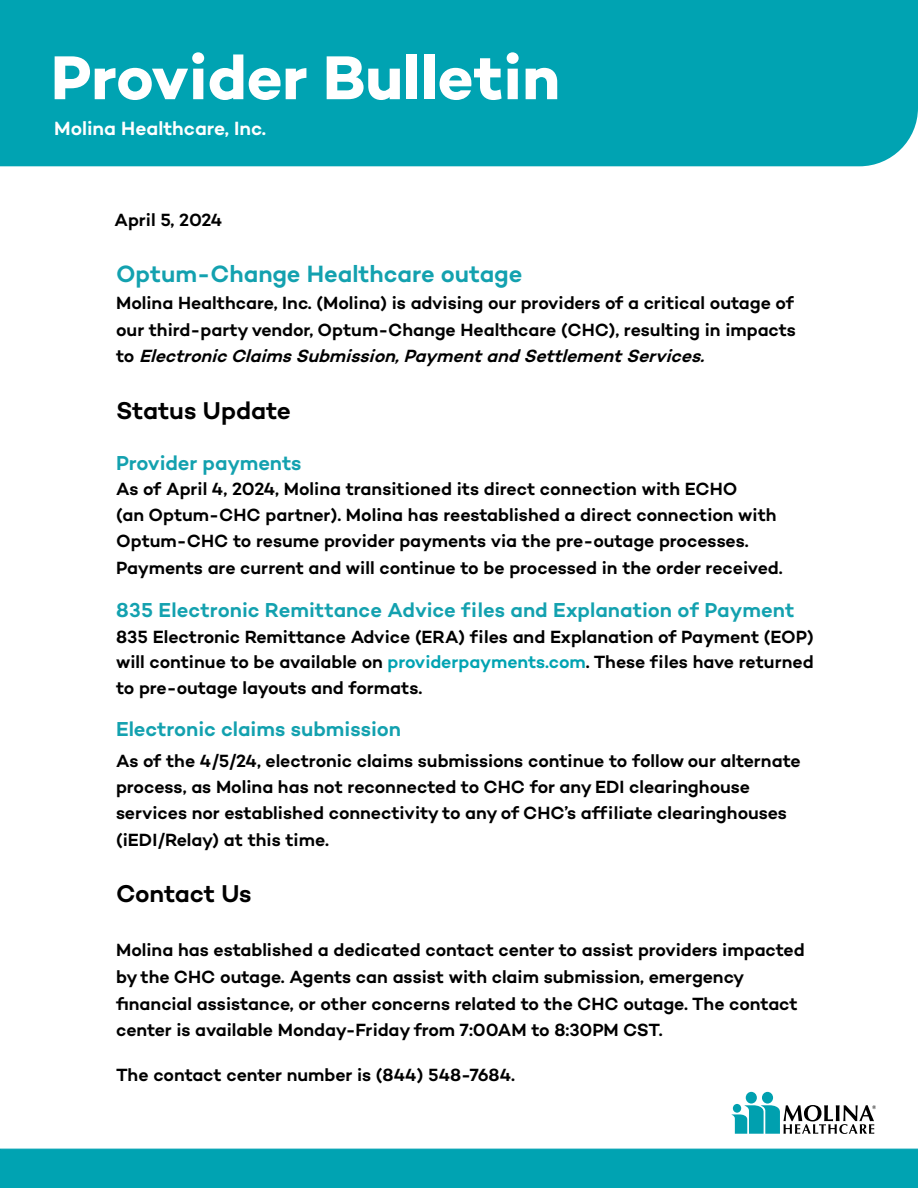
<style>
.page{position:relative;width:918px;height:1188px;background:#fff}
.page>*{position:absolute;margin:0;border:0;box-sizing:border-box;transform-origin:0 0}
.t1{font:700 63px "Campton";color:#fff}
.t2{font:600 24.75px "Campton";letter-spacing:-.005em;color:#000}
.t3{font:600 24px "Campton";color:#13a1af}
.t4{font:600 20.55px "Campton";color:#13a1af}
.t5{font:600 19.5px "Campton";color:#fff}
.t6{font:600 18px/26.2px "Campton";color:#000}
.s1{font-style:italic}
.s2{color:#00a3b2}
</style>
<div class="page">
<div style="left:0;top:1149px;width:918px;height:39px;background:#00a3b2"></div>
<div style="left:0;top:0;width:918px;height:166px;background:#00a3b2"></div>
<div style="left:762px;top:1092px;width:11px;height:12px;background:#00a0af;border-radius:50%"></div>
<div style="left:746px;top:1092px;width:11px;height:12px;background:#00a0af;border-radius:50%"></div>
<svg style="left:731px;top:1105px;width:145px;height:29px"></svg>
<div style="left:733px;top:1104px;width:8px;height:9px;background:#00a0af;border-radius:50%"></div>
<h1 class="t1" style="left:51px;top:38px;width:511px">Provider Bulletin</h1>
<p class="t5" style="left:54px;top:116px;width:214px">Molina Healthcare, Inc.</p>
<p class="t6" style="left:115px;top:207px;width:109px">April 5, 2024</p>
<h2 class="t3" style="left:116px;top:258px;width:408px">Optum-Change Healthcare outage</h2>
<p class="t6" style="left:116px;top:290px;width:681px;text-align:justify">Molina Healthcare, Inc. (Molina) is advising our providers of a critical outage of our third-party vendor, Optum-Change Healthcare (CHC), resulting in impacts t o <span class="s1">ElectronicClaimsSubmission,PaymentandSettlementServices.</span></p>
<h2 class="t2" style="left:116px;top:394px;width:176px">Status Update</h2>
<h3 class="t4" style="left:116px;top:450px;width:187px">Provider payments</h3>
<p class="t6" style="left:116px;top:475px;width:668px">As of April 4, 2024, Molina transitioned its direct connection with ECHO<br>(an Optum-CHC partner). Molina has reestablished a direct connection with Optum-CHC to resume provider payments via the pre-outage processes.<br>Payments are current and will continue to be processed in the order received.</p>
<h3 class="t4" style="left:116px;top:597px;width:680px">835 Electronic Remittance Advice files and Explanation of Payment</h3>
<p class="t6" style="left:116px;top:623px;width:699px;line-height:25.5px;text-align:justify">835 Electronic Remittance Advice (ERA) files and Explanation of Payment (EOP) will continue to be available on <span class="s2">providerpayments.com</span>. These files have returned to pre-outage layouts and formats.</p>
<h3 class="t4" style="left:116px;top:716px;width:286px">Electronic claims submission</h3>
<p class="t6" style="left:116px;top:747px;width:686px">As of the 4/5/24, electronic claims submissions continue to follow our alternate process, as Molina has not reconnected to CHC for any EDI clearinghouse services nor established connectivity to any of CHC’s affiliate clearinghouses (iEDI/Relay) at this time.</p>
<h2 class="t2" style="left:116px;top:878px;width:137px">Contact Us</h2>
<p class="t6" style="left:116px;top:936px;width:690px;line-height:26.7px">Molina has established a dedicated contact center to assist providers impacted by the CHC outage. Agents can assist with claim submission, emergency financial assistance, or other concerns related to the CHC outage. The contact center is available Monday-Friday from 7:00AM to 8:30PM CST.</p>
<p class="t6" style="left:116px;top:1061px;width:401px">The contact center number is (844) 548-7684.</p>
</div>
